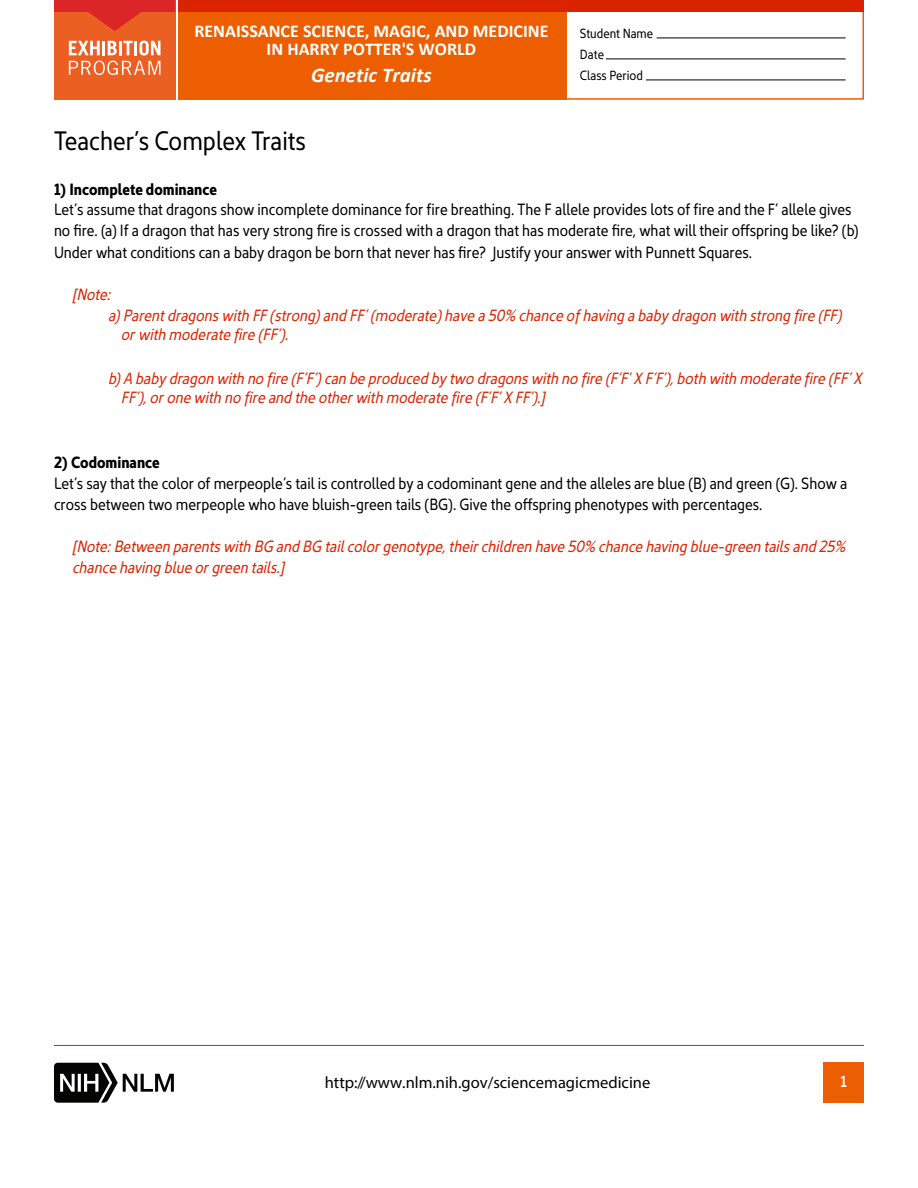
<style>
.page{position:relative;width:918px;height:1188px;background:#fff}
.page>*{position:absolute;margin:0;border:0;box-sizing:border-box;transform-origin:0 0}
.t1{font:27px "Kyrial Sans Pro Regular Cond";color:#000}
.t2{font:italic 700 21px "Calibri";color:#fff}
.t3{font:700 18px/18px "Calibri";color:#fff;text-align:center}
.t4{font:16.5px/21.6px "Kyrial Sans Pro Regular Cond";color:#000}
.t5{font:italic 16.5px/19.5px "Kyrial Sans Pro Regular Cond";color:#da2300}
.t6{font:16.5px "Myriad Pro";color:#000}
.t7{font:16.5px "Kyrial Sans Pro Bold Cond";color:#000}
.t8{font:16.5px "Kyrial Sans Pro Semi Bold Cond";color:#fff}
.t9{font:13.5px/21px "Kyrial Sans Pro Regular Cond";color:#000}
</style>
<div class="page">
<div style="left:824px;top:1063px;width:40px;height:40px;background:#ec5e00"></div>
<hr style="left:646px;top:80px;width:200px;height:1px;background:#000">
<hr style="left:606px;top:59px;width:240px;height:1px;background:#000">
<hr style="left:657px;top:38px;width:189px;height:1px;background:#000">
<hr style="left:54px;top:1045px;width:810px;height:1px;background:#da2300">
<div style="left:178px;top:6px;width:388px;height:94px;background:#ec5e00"></div>
<div style="left:476px;top:6px;width:388px;height:94px;border:2px solid #ec5e00"></div>
<div style="left:178px;top:0;width:686px;height:12px;background:#da2300"></div>
<div style="left:54px;top:0;width:121px;height:100px;background:#ec5f23"></div>
<svg style="left:69px;top:41px;width:92px;height:34px"></svg>
<svg style="left:54px;top:0;width:121px;height:31px"></svg>
<svg style="left:54px;top:1063px;width:120px;height:40px"></svg>
<p class="t3" style="left:194px;top:21px;width:356px">RENAISSANCE SCIENCE, MAGIC, AND MEDICINE<br>IN HARRY POTTER'S WORLD</p>
<p class="t2" style="left:311px;top:61px;width:122px">Genetic Traits</p>
<p class="t9" style="left:580px;top:22px;width:75px">Student Name<br>Date<br>Class Period</p>
<h1 class="t1" style="left:54px;top:122px;width:254px">Teacher’s Complex Traits</h1>
<p class="t7" style="left:54px;top:177px;width:165px">1) Incomplete dominance</p>
<p class="t4" style="left:54px;top:197px;width:806px">Let’s assume that dragons show incomplete dominance for fire breathing. The F allele provides lots of fire and the F’ allele gives no fre. (a) If a dragon that has very strong fre is crossed with a dragon that has moderate fre, what will their ofspring be like? (b)<br>Under what conditions can a baby dragon be born that never has fre? Justify your answer with Punnett Squares.</p>
<p class="t5" style="left:72px;top:284px;width:40px">[Note:</p>
<p class="t5" style="left:121px;top:305px;width:722px;text-indent:-13px">a) Parent dragons with FF (strong) and FF’ (moderate) have a 50% chance of having a baby dragon with strong fire (FF) or with moderate fire (FF’).</p>
<p class="t5" style="left:121px;top:368px;width:742px;text-indent:-13px">b) A baby dragon with no fire (F’F’) can be produced by two dragons with no fire (F’F’ X F’F’), both with moderate fire (FF’ X<br>FF’), or one with no fire and the other with moderate fire (F’F’ X FF’).]</p>
<p class="t7" style="left:54px;top:450px;width:107px">2) Codominance</p>
<p class="t4" style="left:54px;top:472px;width:795px;line-height:21px">Let’s say that the color of merpeople’s tail is controlled by a codominant gene and the alleles are blue (B) and green (G). Show a cross between two merpeople who have bluish-green tails (BG). Give the ofspring phenotypes with percentages.</p>
<p class="t5" style="left:72px;top:535px;width:775px;line-height:21px">[Note: Between parents with BG and BG tail color genotype, their children have 50% chance having blue-green tails and 25% chance having blue or green tails.]</p>
<p class="t6" style="left:325px;top:1072px;width:327px">http://www.nlm.nih.gov/sciencemagicmedicine</p>
<p class="t8" style="left:841px;top:1070px;width:8px">1</p>
</div>
